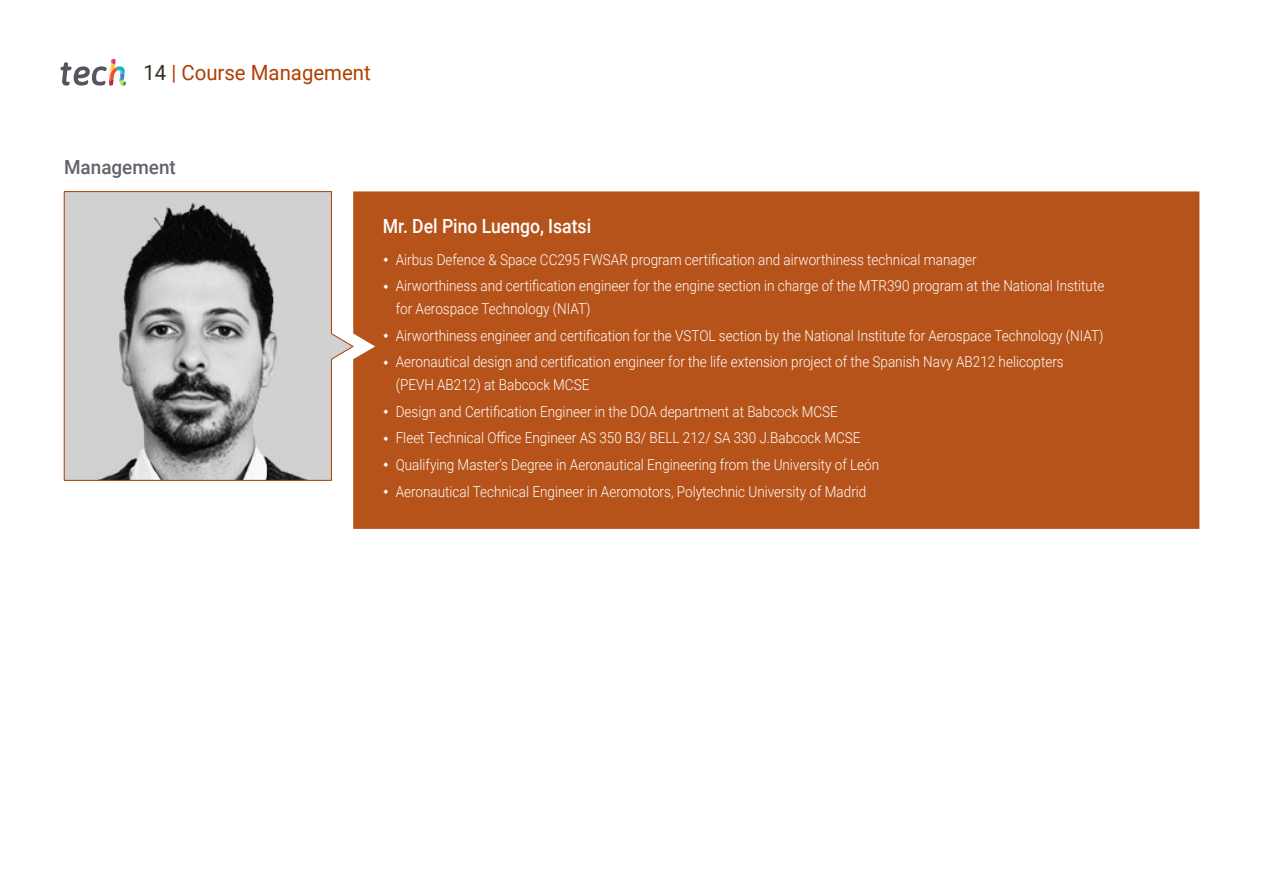
<style>
.page{position:relative;width:1263px;height:893px;background:#fff}
.page>*{position:absolute;margin:0;border:0;box-sizing:border-box;transform-origin:0 0}
.t1{font:21px "Roboto";color:#ae4000}
.t2{font:500 19.5px "Roboto";color:#fff;scale:.9 1}
.t3{font:500 19.5px "Roboto";color:#61646a}
.t4{font:300 15px/26.7px "Roboto";color:#fff;scale:.9 1}
.s1{color:#312e20}
</style>
<div class="page">
<hr style="left:1262px;top:0;width:1px;height:893px;background:#d6d7d6">
<div style="left:353px;top:191px;width:846px;height:338px;background:#b6531a"></div>
<svg style="left:64px;top:191px;width:290px;height:290px;background:#b2b1b0"></svg>
<svg style="left:61px;top:59px;width:65px;height:27px"></svg>
<svg style="left:384px;top:257px;width:4px;height:5px"></svg>
<svg style="left:384px;top:284px;width:4px;height:5px"></svg>
<svg style="left:384px;top:333px;width:4px;height:5px"></svg>
<svg style="left:384px;top:360px;width:4px;height:5px"></svg>
<svg style="left:384px;top:409px;width:4px;height:5px"></svg>
<svg style="left:384px;top:436px;width:4px;height:5px"></svg>
<svg style="left:384px;top:462px;width:4px;height:5px"></svg>
<svg style="left:384px;top:489px;width:4px;height:5px"></svg>
<h1 class="t1" style="left:144px;top:57px;width:229px"><span class="s1">14</span> | Course Management</h1>
<h2 class="t3" style="left:64px;top:154px;width:113px">Management</h2>
<h2 class="t2" style="left:383px;top:212px;width:233px">Mr. Del Pino Luengo, Isatsi</h2>
<p class="t4" style="left:396px;top:245px;width:789px">Airbus Defence &amp; Space CC295 FWSAR program certification and airworthiness technical manager<br>Airworthiness and certification engineer for the engine section in charge of the MTR390 program at the National Institute</p>
<p class="t4" style="left:396px;top:295px;width:788px">for Aerospace Technology (NIAT)<br>Airworthiness engineer and certification for the VSTOL section by the National Institute for Aerospace Technology (NIAT)<br>Aeronautical design and certification engineer for the life extension project of the Spanish Navy AB212 helicopters</p>
<p class="t4" style="left:396px;top:371px;width:539px">(PEVH AB212) at Babcock MCSE<br>Design and Certification Engineer in the DOA department at Babcock MCSE<br>Fleet Technical Office Engineer AS 350 B3/ BELL 212/ SA 330 J.Babcock MCSE Qualifying Master's Degree in Aeronautical Engineering from the University of León Aeronautical Technical Engineer in Aeromotors, Polytechnic University of Madrid</p>
</div>
